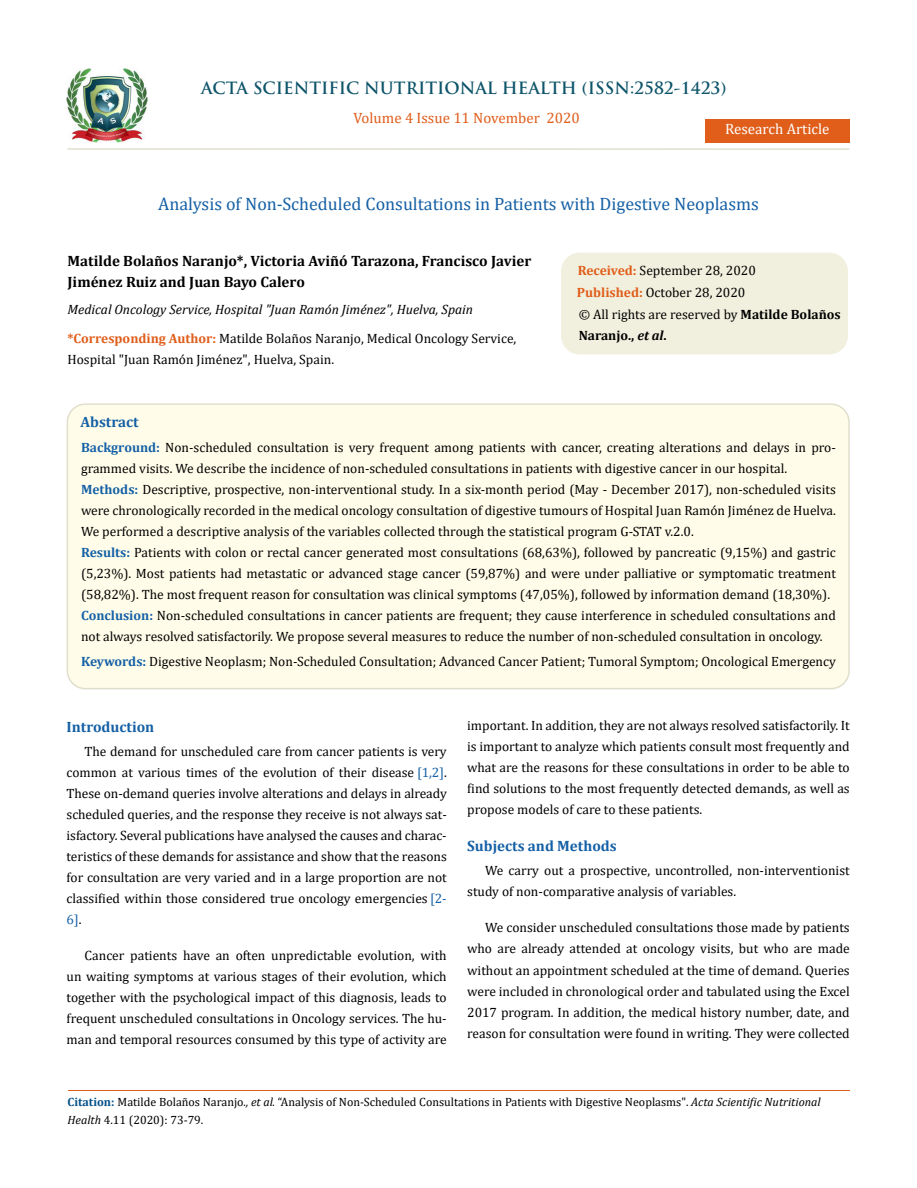
<style>
.page{position:relative;width:917px;height:1188px;background:#fff}
.page>*{position:absolute;margin:0;border:0;box-sizing:border-box;transform-origin:0 0}
.t1{font:18px "Cambria";color:#1560a6}
.t2{font:700 16.5px "Trajan Pro";color:#0e546a}
.t3{font:700 15px/21px "Cambria";color:#000}
.t4{font:700 15px "Cambria";color:#1560a6}
.t5{font:15px "Cambria";color:#e05d1a}
.t6{font:15px "Cambria";color:#fff}
.t7{font:13.5px/21px "Cambria";color:#000;text-align:justify}
.t8{font:italic 13.5px/29.4px "Cambria";color:#000}
.t9{font:12px/18px "Cambria";color:#000}
.s1{font-weight:700;font-style:normal;color:#e05d1a}
.s2{font-style:normal}
.s3{font-weight:700;color:#e05d1a}
.s4{font-weight:700}
.s5{font-weight:700;font-style:italic}
.s6{font-weight:700;color:#1560a6}
.s7{color:#1560a6}
.s8{font-weight:700;color:#035089}
.s9{font-style:italic}
</style>
<div class="page">
<img style="left:67px;top:68px;width:80px;height:74px">
<div style="left:705px;top:119px;width:144px;height:23px;background:#e05d1a"></div>
<div style="left:561px;top:253px;width:286px;height:101px;background:#f1f0de;border-radius:18px"></div>
<div style="left:561px;top:253px;width:287px;height:101px;border:2px solid #f1f0de;border-radius:18px"></div>
<div style="left:67px;top:404px;width:782px;height:285px;background:#fffde9;border-radius:18px"></div>
<div style="left:67px;top:403px;width:782px;height:286px;border:2px solid #e0dfcd;border-radius:18px"></div>
<hr style="left:67px;top:148px;width:782px;height:2px;background:#e0dfcd">
<hr style="left:68px;top:1091px;width:781px;height:1px;background:#e05d1a">
<p class="t2" style="left:201px;top:77px;width:527px">ACTA SCIENTIFIC NUTRITIONAL HEALTH (ISSN:2582-1423)</p>
<p class="t5" style="left:353px;top:109px;width:228px">Volume 4 Issue 11 November 2020</p>
<p class="t6" style="left:725px;top:120px;width:106px">Research Article</p>
<h1 class="t1" style="left:158px;top:193px;width:602px">Analysis of Non-Scheduled Consultations in Patients with Digestive Neoplasms</h1>
<p class="t3" style="left:67px;top:250px;width:465px">Matilde Bolaños Naranjo*, Victoria Aviñó Tarazona, Francisco Javier<br>Jiménez Ruiz and Juan Bayo Calero</p>
<p class="t8" style="left:67px;top:294px;width:450px">Medical Oncology Service, Hospital "Juan Ramón Jiménez", Huelva, Spain <span class="s1">*Corresponding Author:</span> <span class="s2">Matilde Bolaños Naranjo, Medical Oncology Service,</span></p>
<p class="t7" style="left:67px;top:349px;width:268px">Hospital "Juan Ramón Jiménez", Huelva, Spain.</p>
<p class="t4" style="left:81px;top:412px;width:60px">Abstract</p>
<p class="t7" style="left:577px;top:260px;width:265px;line-height:21.5px;text-align:left"><span class="s3">Received:</span> September 28, 2020<br><span class="s3">Published:</span> October 28, 2020<br>© All rights are reserved by <span class="s4">Matilde Bolaños<br>Naranjo.,</span> <span class="s5">et al</span><span class="s4">.</span></p>
<p class="t7" style="left:81px;top:436px;width:756px;text-align:left"><span class="s6">Background:</span> Non-scheduled consultation is very frequent among patients with cancer, creating alterations and delays in pro&shy;grammed visits. We describe the incidence of non-scheduled consultations in patients with digestive cancer in our hospital.<br><span class="s6">Methods:</span> Descriptive, prospective, non-interventional study. In a six-month period (May - December 2017), non-scheduled visits were chronologically recorded in the medical oncology consultation of digestive tumours of Hospital Juan Ramón Jiménez de Huelva.<br>We performed a descriptive analysis of the variables collected through the statistical program G-STAT v.2.0.<br><span class="s6">Results:</span> Patients with colon or rectal cancer generated most consultations (68,63%), followed by pancreatic (9,15%) and gastric (5,23%). Most patients had metastatic or advanced stage cancer (59,87%) and were under palliative or symptomatic treatment (58,82%). The most frequent reason for consultation was clinical symptoms (47,05%), followed by information demand (18,30%).<br><span class="s6">Conclusion:</span> Non-scheduled consultations in cancer patients are frequent; they cause interference in scheduled consultations and not always resolved satisfactorily. We propose several measures to reduce the number of non-scheduled consultation in oncology.</p>
<p class="t7" style="left:81px;top:651px;width:756px"><span class="s6">Keywords:</span> Digestive Neoplasm; Non-Scheduled Consultation; Advanced Cancer Patient; Tumoral Symptom; Oncological Emergency</p>
<p class="t4" style="left:67px;top:717px;width:89px">Introduction</p>
<p class="t7" style="left:67px;top:741px;width:382px;text-indent:18px">The demand for unscheduled care from cancer patients is very common at various times of the evolution of their disease <span class="s7">[1,2]</span>.<br>These on-demand queries involve alterations and delays in already scheduled queries, and the response they receive is not always sat&shy;isfactory. Several publications have analysed the causes and charac&shy;teristics of these demands for assistance and show that the reasons for consultation are very varied and in a large proportion are not classified within those considered true oncology emergencies <span class="s7">[2- 6]</span>.</p>
<p class="t7" style="left:67px;top:945px;width:381px;text-indent:18px">Cancer patients have an often unpredictable evolution, with un waiting symptoms at various stages of their evolution, which together with the psychological impact of this diagnosis, leads to frequent unscheduled consultations in Oncology services. The hu&shy;man and temporal resources consumed by this type of activity are</p>
<p class="t7" style="left:467px;top:715px;width:384px">important. In addition, they are not always resolved satisfactorily. It is important to analyze which patients consult most frequently and what are the reasons for these consultations in order to be able to find solutions to the most frequently detected demands, as well as propose models of care to these patients.</p>
<p class="t4" style="left:467px;top:836px;width:151px">Subjects and Methods</p>
<p class="t7" style="left:467px;top:860px;width:384px;text-indent:18px">We carry out a prospective, uncontrolled, non-interventionist study of non-comparative analysis of variables.</p>
<p class="t7" style="left:467px;top:917px;width:384px;text-indent:18px">We consider unscheduled consultations those made by patients who are already attended at oncology visits, but who are made without an appointment scheduled at the time of demand. Queries were included in chronological order and tabulated using the Excel 2017 program. In addition, the medical history number, date, and reason for consultation were found in writing. They were collected</p>
<p class="t9" style="left:68px;top:1092px;width:754px"><span class="s8">Citation:</span> Matilde Bolaños Naranjo<span class="s9">., et al.</span> “Analysis of Non-Scheduled Consultations in Patients with Digestive Neoplasms". <span class="s9">Acta Scientific Nutritional<br>Health</span> 4.11 (2020): 73-79.</p>
</div>
